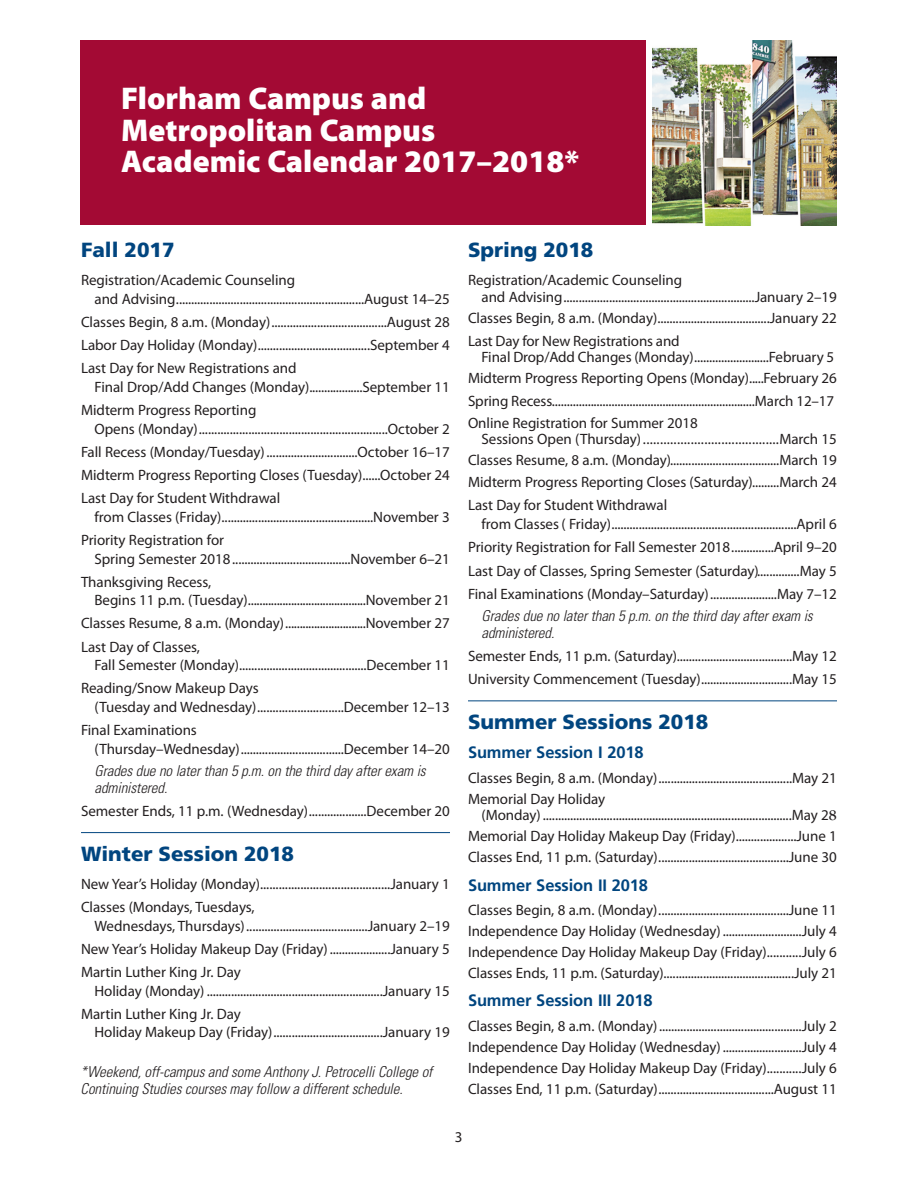
<style>
.page{position:relative;width:918px;height:1188px;background:#fff}
.page>*{position:absolute;margin:0;border:0;box-sizing:border-box;transform-origin:0 0}
.t1{font:900 31.5px/31.5px "Myriad Pro";color:#fff}
.t2{font:900 20.4px "Frutiger";color:#01457f}
.t3{font:700 16.5px "Frutiger";letter-spacing:-.01em;color:#01457f}
.t4{font:15px/23.1px "Myriad Pro";letter-spacing:-.005em;color:#231f20}
.t5{font:italic 300 condensed 15px/16.5px "Univers";letter-spacing:-.005em;color:#231f20}
.s1{font-family:"Berkeley";font-weight:700}
</style>
<div class="page">
<hr style="left:81px;top:832px;width:369px;height:1px;background:#01457f">
<hr style="left:468px;top:700px;width:369px;height:1px;background:#01457f">
<div style="left:80px;top:40px;width:565px;height:185px;background:#a30a34"></div>
<img style="left:652px;top:40px;width:185px;height:185px">
<h1 class="t1" style="left:121px;top:86px;width:460px">Florham Campus and<br>Metropolitan Campus<br>Academic Calendar 2017–2018*</h1>
<h2 class="t2" style="left:81px;top:242px;width:95px">Fall 2017</h2>
<p class="t4" style="left:95px;top:272px;width:357px;line-height:18.6px;text-indent:-13px">Registration/Academic Counseling<br>and Advising..............................................................August 14–25</p>
<p class="t4" style="left:81px;top:312px;width:370px;text-align:justify">Classes Begin, 8 a.m. (Monday)......................................August 28<br>Labor Day Holiday (Monday).....................................September 4<br>Last Day for New Registrations and</p>
<p class="t4" style="left:81px;top:377px;width:370px;text-indent:13px">Final Drop/Add Changes (Monday)..................September 11<br>Midterm Progress Reporting</p>
<p class="t4" style="left:81px;top:418px;width:370px;text-align:justify;text-indent:14px">Opens (Monday).............................................................October 2<br>Fall Recess (Monday/Tuesday)..............................October 16–17<br>Midterm Progress Reporting Closes (Tuesday)......October 24<br>Last Day for Student Withdrawal</p>
<p class="t4" style="left:81px;top:506px;width:370px;text-indent:13px">from Classes (Friday)..................................................November 3<br>Priority Registration for</p>
<p class="t4" style="left:81px;top:548px;width:370px;text-indent:14px">Spring Semester 2018 .......................................November 6–21<br>Thanksgiving Recess,</p>
<p class="t4" style="left:81px;top:590px;width:370px;text-align:justify;text-indent:13px">Begins 11 p.m. (Tuesday).........................................November 21<br>Classes Resume, 8 a.m. (Monday)............................November 27<br>Last Day of Classes,</p>
<p class="t4" style="left:81px;top:655px;width:370px;text-indent:14px">Fall Semester (Monday)..........................................December 11<br>Reading/Snow Makeup Days</p>
<p class="t4" style="left:81px;top:696px;width:370px;text-indent:13px">(Tuesday and Wednesday)............................December 12–13<br>Final Examinations</p>
<p class="t4" style="left:95px;top:738px;width:357px">(Thursday–Wednesday)..................................December 14–20</p>
<p class="t5" style="left:95px;top:764px;width:333px">Grades due no later than 5 p.m. on the third day after exam is administered.</p>
<p class="t4" style="left:81px;top:800px;width:370px">Semester Ends, 11 p.m. (Wednesday)...................December 20</p>
<h2 class="t2" style="left:81px;top:846px;width:215px">Winter Session 2018</h2>
<p class="t4" style="left:81px;top:874px;width:370px">New Year’s Holiday (Monday)..........................................January 1<br>Classes (Mondays, Tuesdays,</p>
<p class="t4" style="left:81px;top:915px;width:370px;text-align:justify;text-indent:14px">Wednesdays, Thursdays)........................................January 2–19<br>New Year’s Holiday Makeup Day (Friday)....................January 5<br>Martin Luther King Jr. Day</p>
<p class="t4" style="left:81px;top:980px;width:370px;text-indent:14px">Holiday (Monday) ..........................................................January 15<br>Martin Luther King Jr. Day</p>
<p class="t4" style="left:95px;top:1022px;width:357px">Holiday Makeup Day (Friday)....................................January 19</p>
<p class="t5" style="left:81px;top:1065px;width:353px">*Weekend, off-campus and some Anthony J. Petrocelli College of<br>Continuing Studies courses may follow a different schedule.</p>
<h2 class="t2" style="left:468px;top:242px;width:127px">Spring 2018</h2>
<p class="t4" style="left:482px;top:273px;width:357px;line-height:16.4px;text-indent:-14px">Registration/Academic Counseling<br>and Advising...............................................................January 2–19</p>
<p class="t4" style="left:468px;top:307px;width:370px">Classes Begin, 8 a.m. (Monday).....................................January 22<br>Last Day for New Registrations and</p>
<p class="t4" style="left:468px;top:348px;width:370px;line-height:20.9px;text-align:right">Final Drop/Add Changes (Monday).........................February 5<br>Midterm Progress Reporting Opens (Monday).....February 26</p>
<p class="t4" style="left:468px;top:391px;width:368px;line-height:21.8px">Spring Recess....................................................................March 12–17<br>Online Registration for Summer 2018</p>
<p class="t4" style="left:468px;top:430px;width:370px;line-height:21.9px;text-align:justify;text-indent:13px">Sessions Open (Thursday)........................................March 15<br>Classes Resume, 8 a.m. (Monday)....................................March 19<br>Midterm Progress Reporting Closes (Saturday).........March 24<br>Last Day for Student Withdrawal</p>
<p class="t4" style="left:468px;top:514px;width:370px;text-align:justify;text-indent:14px">from Classes ( Friday).............................................................April 6<br>Priority Registration for Fall Semester 2018..............April 9–20<br>Last Day of Classes, Spring Semester (Saturday)..............May 5<br>Final Examinations (Monday–Saturday)......................May 7–12</p>
<p class="t5" style="left:482px;top:609px;width:333px">Grades due no later than 5 p.m. on the third day after exam is administered.</p>
<p class="t4" style="left:468px;top:646px;width:370px">Semester Ends, 11 p.m. (Saturday)......................................May 12<br>University Commencement (Tuesday)..............................May 15</p>
<h2 class="t2" style="left:468px;top:714px;width:242px">Summer Sessions 2018</h2>
<p class="t3" style="left:468px;top:746px;width:177px">Summer Session I 2018</p>
<p class="t4" style="left:468px;top:768px;width:370px;line-height:21px">Classes Begin, 8 a.m. (Monday)............................................May 21<br>Memorial Day Holiday</p>
<p class="t4" style="left:468px;top:806px;width:370px;line-height:21.1px;text-align:justify;text-indent:13px">(Monday) ..................................................................................May 2<span class="s1">8<br></span>Memorial Day Holiday Makeup Day (Friday)....................June 1<br>Classes End, 11 p.m. (Saturday)...........................................June 30</p>
<p class="t3" style="left:468px;top:878px;width:182px">Summer Session II 2018</p>
<p class="t4" style="left:468px;top:901px;width:370px;line-height:21px;text-align:justify">Classes Begin, 8 a.m. (Monday)...........................................June 11<br>Independence Day Holiday (Wednesday) ..........................July 4<br>Independence Day Holiday Makeup Day (Friday)...........July 6<br>Classes Ends, 11 p.m. (Saturday)...........................................July 21</p>
<p class="t3" style="left:468px;top:994px;width:186px">Summer Session III 2018</p>
<p class="t4" style="left:468px;top:1016px;width:370px;line-height:21px;text-align:justify">Classes Begin, 8 a.m. (Monday)...............................................July 2<br>Independence Day Holiday (Wednesday) ..........................July 4<br>Independence Day Holiday Makeup Day (Friday)...........July 6<br>Classes End, 11 p.m. (Saturday)......................................August 11</p>
<p class="t4" style="left:455px;top:1127px;width:9px">3</p>
</div>
